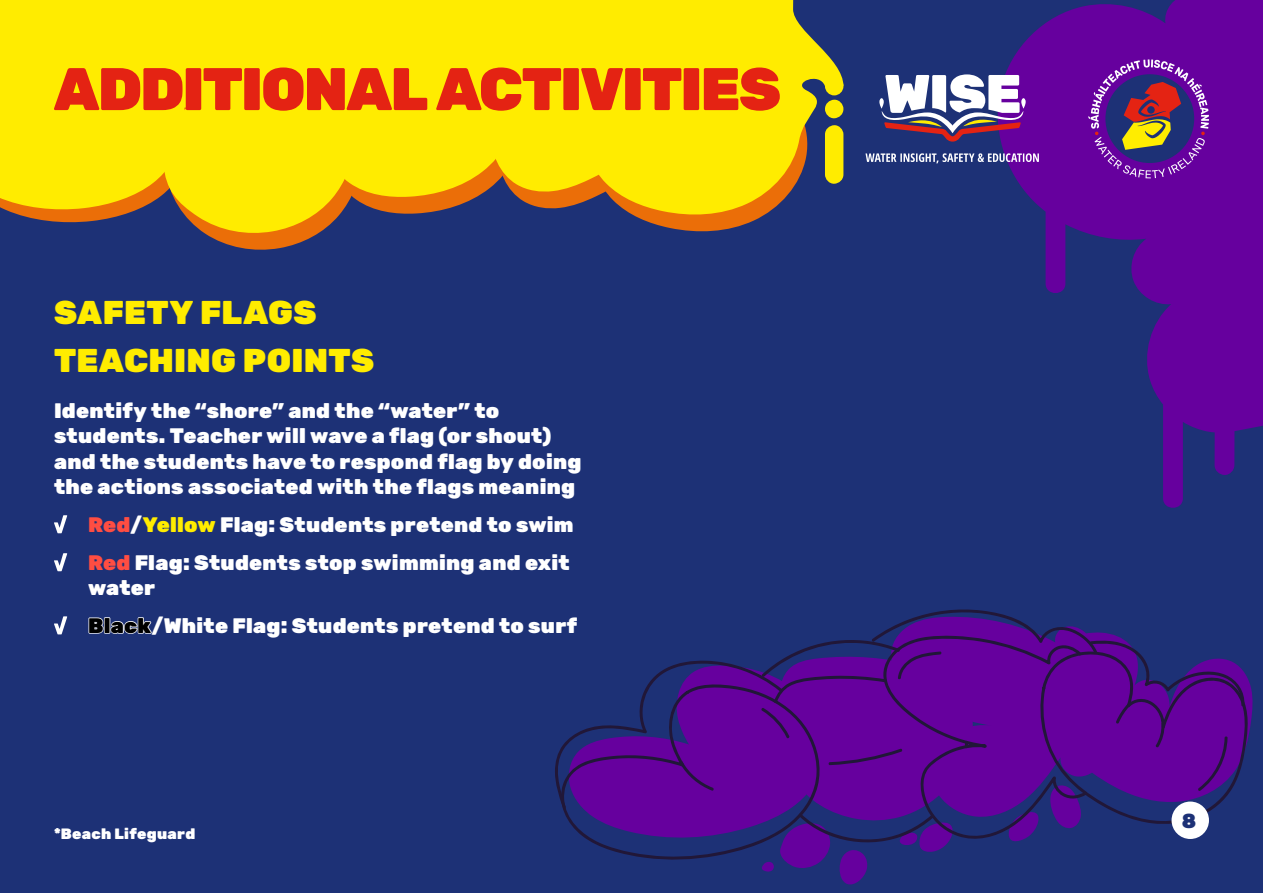
<style>
.page{position:relative;width:1263px;height:893px;background:#1d3176}
.page>*{position:absolute;margin:0;border:0;box-sizing:border-box;transform-origin:0 0}
.t1{font:900 60px "Rubik";letter-spacing:-.035em;color:#e42313}
.t2{font:900 33px/47.5px "Rubik";letter-spacing:.01em;color:#ffec00}
.t3{font:900 21px/25.2px "Rubik";letter-spacing:.015em;color:#fff}
.t4{font:900 20.25px "Rubik";color:#1d3176}
.t5{font:900 15px "Rubik";letter-spacing:.02em;color:#fff}
.s1{color:#ff4d42}
.s2{color:#ffec00}
</style>
<div class="page">
<svg style="left:1001px;top:0;width:262px;height:508px;fill:#66009e"></svg>
<svg style="left:555px;top:609px;width:698px;height:276px"></svg>
<div style="left:1171px;top:801px;width:38px;height:38px;background:#fff;border-radius:50%"></div>
<svg style="left:54px;top:515px;width:13px;height:18px"></svg>
<svg style="left:54px;top:553px;width:13px;height:18px"></svg>
<svg style="left:54px;top:616px;width:13px;height:18px"></svg>
<svg style="left:209px;top:236px;width:105px;height:14px"></svg>
<svg style="left:380px;top:198px;width:65px;height:16px"></svg>
<svg style="left:437px;top:193px;width:145px;height:16px;fill:#eb6e08"></svg>
<svg style="left:637px;top:217px;width:124px;height:15px;fill:#eb6e08"></svg>
<svg style="left:193px;top:86px;width:187px;height:150px;fill:#ffec00"></svg>
<svg style="left:0;top:86px;width:209px;height:138px"></svg>
<div style="left:288px;top:86px;width:239px;height:112px;background:#ffec00"></div>
<svg style="left:430px;top:86px;width:152px;height:107px;fill:#ffec00"></svg>
<svg style="left:582px;top:0;width:261px;height:217px;fill:#ffec00"></svg>
<div style="left:0;top:0;width:726px;height:86px;background:#ffec00"></div>
<div style="left:825px;top:77px;width:18px;height:18px;background:#ffec00;border-radius:50%"></div>
<svg style="left:1088px;top:59px;width:121px;height:119px"></svg>
<svg style="left:879px;top:74px;width:147px;height:68px"></svg>
<svg style="left:865px;top:153px;width:174px;height:10px"></svg>
<h1 class="t1" style="left:54px;top:53px;width:728px">ADDITIONAL ACTIVITIES</h1>
<h2 class="t2" style="left:54px;top:290px;width:322px">SAFETY FLAGS<br>TEACHING POINTS</h2>
<p class="t3" style="left:54px;top:399px;width:529px">Identify the “shore” and the “water” to students. Teacher will wave a flag (or shout) and the students have to respond flag by doing the actions associated with the flags meaning</p>
<p class="t3" style="left:88px;top:506px;width:487px;line-height:38px"><span class="s1">Red</span>/<span class="s2">Yellow</span> Flag: Students pretend to swim<br><span class="s1">Red</span> Flag: Students stop swimming and exit</p>
<p class="t3" style="left:88px;top:569px;width:491px;line-height:38px">water<br>Black/White Flag: Students pretend to surf</p>
<p class="t5" style="left:54px;top:825px;width:143px">*Beach Lifeguard</p>
<p class="t4" style="left:1182px;top:808px;width:16px">8</p>
</div>
